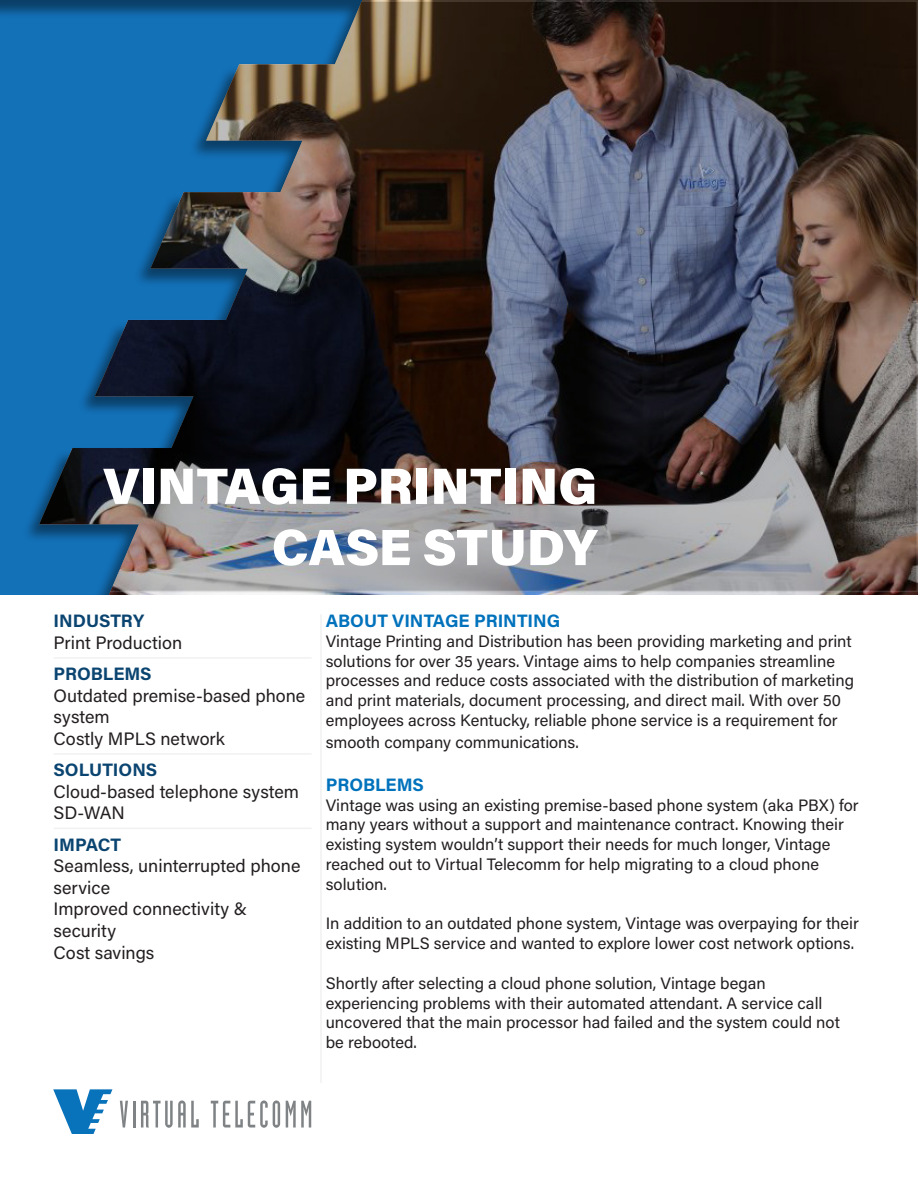
<style>
.page{position:relative;width:918px;height:1188px;background:#fff}
.page>*{position:absolute;margin:0;border:0;box-sizing:border-box;transform-origin:0 0}
.t1{font:900 51px "Acumin Pro";color:#fff}
.t2{font:18px/21.6px "Acumin Pro";color:#231f20}
.t3{font:700 18px "Acumin Pro";color:#0a4470}
.t4{font:700 18px "Acumin Pro";color:#0072bc}
.t5{font:16.5px/19.8px "Acumin Pro";color:#231f20}
</style>
<div class="page">
<img style="left:364px;top:0;width:554px;height:592px">
<div style="left:0;top:0;width:364px;height:595px;background:#231f20;opacity:.5"></div>
<hr style="left:54px;top:657px;width:258px;height:2px;background:#f1f1f1">
<hr style="left:54px;top:753px;width:258px;height:2px;background:#f1f1f1">
<hr style="left:54px;top:828px;width:258px;height:1px;background:#f1f1f1">
<hr style="left:320px;top:614px;width:2px;height:469px;background:#f1f1f1">
<svg style="left:53px;top:1089px;width:59px;height:45px"></svg>
<svg style="left:120px;top:1101px;width:8px;height:27px"></svg>
<hr style="left:133px;top:1101px;width:2px;height:27px;background:#808385">
<svg style="left:141px;top:1100px;width:58px;height:28px"></svg>
<svg style="left:211px;top:1100px;width:69px;height:28px"></svg>
<svg style="left:286px;top:1101px;width:25px;height:27px"></svg>
<p class="t1" style="left:104px;top:450px;width:495px">VINTAGE PRINTING</p>
<p class="t1" style="left:272px;top:511px;width:327px">CASE STUDY</p>
<p class="t3" style="left:54px;top:608px;width:92px">INDUSTRY</p>
<p class="t2" style="left:54px;top:631px;width:130px">Print Production</p>
<p class="t3" style="left:54px;top:661px;width:100px">PROBLEMS</p>
<p class="t2" style="left:54px;top:684px;width:253px">Outdated premise-based phone system<br>Costly MPLS network</p>
<p class="t3" style="left:54px;top:757px;width:105px">SOLUTIONS</p>
<p class="t2" style="left:54px;top:780px;width:247px">Cloud-based telephone system</p>
<p class="t2" style="left:54px;top:802px;width:73px">SD-WAN</p>
<p class="t3" style="left:54px;top:832px;width:69px">IMPACT</p>
<p class="t2" style="left:54px;top:854px;width:248px">Seamless, uninterrupted phone service</p>
<p class="t2" style="left:54px;top:898px;width:195px">Improved connectivity &amp; security</p>
<p class="t2" style="left:54px;top:941px;width:102px">Cost savings</p>
<p class="t4" style="left:326px;top:608px;width:236px">ABOUT VINTAGE PRINTING</p>
<p class="t5" style="left:326px;top:630px;width:530px">Vintage Printing and Distribution has been providing marketing and print solutions for over 35 years. Vintage aims to help companies streamline processes and reduce costs associated with the distribution of marketing and print materials, document processing, and direct mail. With over 50 employees across Kentucky, reliable phone service is a requirement for</p>
<p class="t5" style="left:326px;top:731px;width:255px">smooth company communications.</p>
<p class="t4" style="left:326px;top:772px;width:100px">PROBLEMS</p>
<p class="t5" style="left:326px;top:794px;width:534px">Vintage was using an existing premise-based phone system (aka PBX) for many years without a support and maintenance contract. Knowing their existing system wouldn’t support their needs for much longer, Vintage reached out to Virtual Telecomm for help migrating to a cloud phone solution.</p>
<p class="t5" style="left:326px;top:913px;width:535px">In addition to an outdated phone system, Vintage was overpaying for their existing MPLS service and wanted to explore lower cost network options.</p>
<p class="t5" style="left:326px;top:972px;width:516px">Shortly after selecting a cloud phone solution, Vintage began experiencing problems with their automated attendant. A service call uncovered that the main processor had failed and the system could not be rebooted.</p>
</div>
